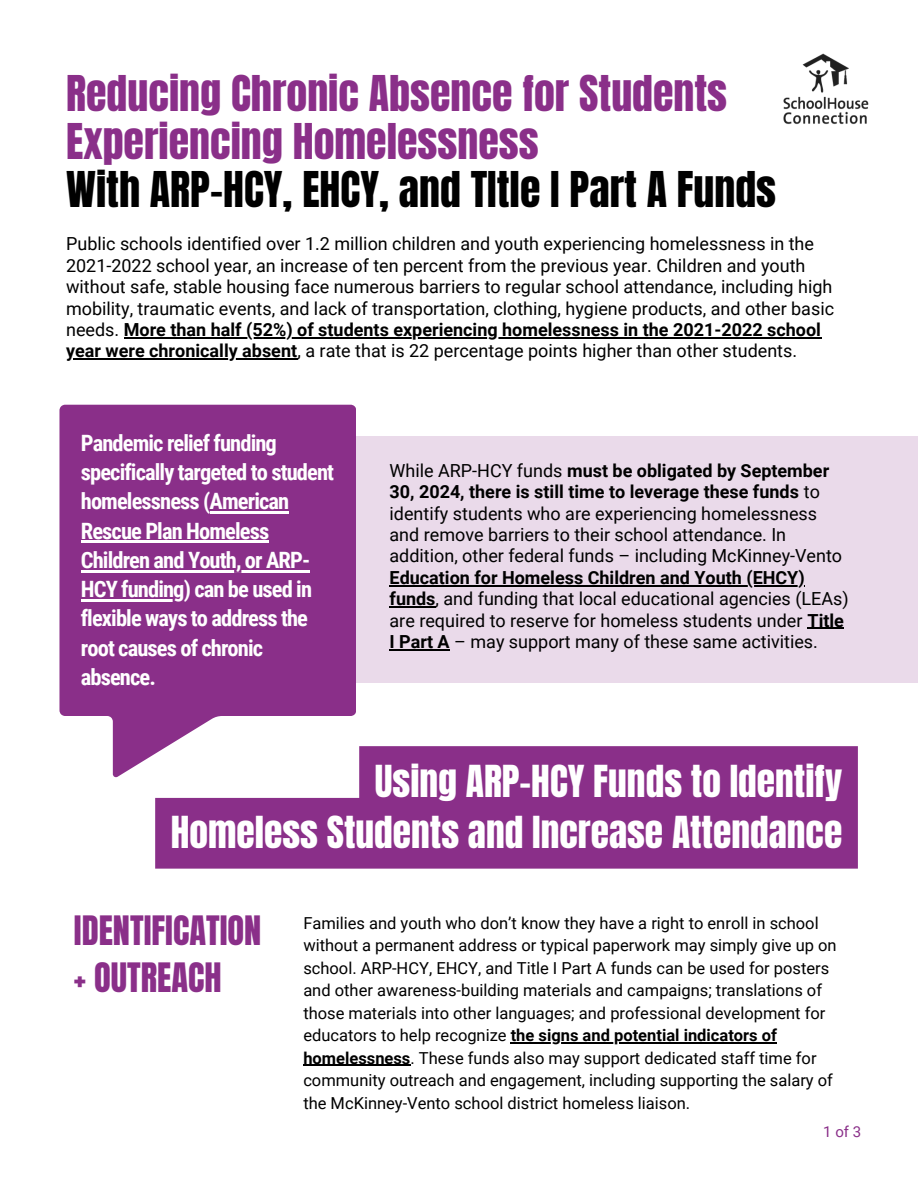
<style>
.page{position:relative;width:918px;height:1188px;background:#fff}
.page>*{position:absolute;margin:0;border:0;box-sizing:border-box;transform-origin:0 0}
.t1{font:42px/47.7px "Anton";color:#8a2f89}
.t2{font:42px "Anton";color:#000}
.t3{font:37.5px/51.8px "Anton";color:#fff;text-align:right}
.t4{font:34.5px/47.2px "Anton";color:#8a2f89}
.t5{font:700 22.5px/29.2px "Roboto Condensed";letter-spacing:-.04em;color:#fff}
.t6{font:18px/21.3px "Roboto";color:#000}
.t7{font:16.5px/22.5px "Roboto";color:#000}
.t8{font:15px "Roboto";color:#8a2f89}
.s1{font-weight:700}
</style>
<div class="page">
<hr style="left:124px;top:337px;width:698px;height:1px;background:#000">
<hr style="left:66px;top:358px;width:231px;height:2px;background:#000">
<img style="left:783px;top:53px;width:86px;height:71px">
<div style="left:74px;top:436px;width:844px;height:246px;background:#eadaea"></div>
<svg style="left:59px;top:405px;width:297px;height:372px;background:#944193"></svg>
<hr style="left:210px;top:512px;width:78px;height:2px;background:#fff">
<hr style="left:81px;top:541px;width:187px;height:2px;background:#fff">
<hr style="left:81px;top:570px;width:228px;height:2px;background:#fff">
<hr style="left:81px;top:599px;width:103px;height:3px;background:#fff">
<hr style="left:390px;top:585px;width:415px;height:1px;background:#000">
<hr style="left:390px;top:606px;width:46px;height:1px;background:#000">
<hr style="left:808px;top:628px;width:36px;height:1px;background:#000">
<hr style="left:390px;top:649px;width:60px;height:1px;background:#000">
<svg style="left:155px;top:746px;width:703px;height:123px;background:#984997"></svg>
<hr style="left:511px;top:1042px;width:266px;height:1px;background:#000">
<hr style="left:303px;top:1065px;width:107px;height:1px;background:#000">
<h1 class="t1" style="left:66px;top:70px;width:663px">Reducing Chronic Absence for Students<br>Experiencing Homelessness</h1>
<h1 class="t2" style="left:66px;top:159px;width:712px">With ARP-HCY, EHCY, and TItle I Part A Funds</h1>
<p class="t6" style="left:66px;top:234px;width:770px">Public schools identified over 1.2 million children and youth experiencing homelessness in the 2021-2022 school year, an increase of ten percent from the previous year. Children and youth without safe, stable housing face numerous barriers to regular school attendance, including high mobility, traumatic events, and lack of transportation, clothing, hygiene products, and other basic needs. <span class="s1">More than half (52%) of students experiencing homelessness in the 2021-2022 school</span></p>
<p class="t6" style="left:66px;top:340px;width:733px"><span class="s1">year were chronically absent</span>, a rate that is 22 percentage points higher than other students.</p>
<p class="t5" style="left:81px;top:429px;width:255px">Pandemic relief funding specifically targeted to student homelessness (American<br>Rescue Plan Homeless</p>
<h3 class="t5" style="left:81px;top:546px;width:231px">Children and Youth, or ARP-</h3>
<h2 class="t5" style="left:81px;top:575px;width:233px">HCY funding) can be used in flexible ways to address the root causes of chronic absence.</h2>
<p class="t6" style="left:390px;top:460px;width:454px">While ARP-HCY funds <span class="s1">must be obligated by September 30, 2024, there is still time to leverage these funds</span> to identify students who are experiencing homelessness and remove barriers to their school attendance. In addition, other federal funds – including McKinney-Vento</p>
<p class="t6" style="left:390px;top:567px;width:461px"><span class="s1">Education for Homeless Children and Youth (EHCY) funds</span>, and funding that local educational agencies (LEAs) are required to reserve for homeless students under <span class="s1">Title I Part A</span> – may support many of these same activities.</p>
<h2 class="t3" style="left:171px;top:756px;width:673px">Using ARP-HCY Funds to Identify<br>Homeless Students and Increase Attendance</h2>
<h3 class="t4" style="left:74px;top:907px;width:189px">IDENTIFICATION + OUTREACH</h3>
<p class="t7" style="left:303px;top:912px;width:535px">Families and youth who don’t know they have a right to enroll in school without a permanent address or typical paperwork may simply give up on school. ARP-HCY, EHCY, and Title I Part A funds can be used for posters and other awareness-building materials and campaigns; translations of those materials into other languages; and professional development for educators to help recognize <span class="s1">the signs and potential indicators of homelessness</span>. These funds also may support dedicated staff time for community outreach and engagement, including supporting the salary of the McKinney-Vento school district homeless liaison.</p>
<p class="t8" style="left:823px;top:1123px;width:40px">1of3</p>
</div>
